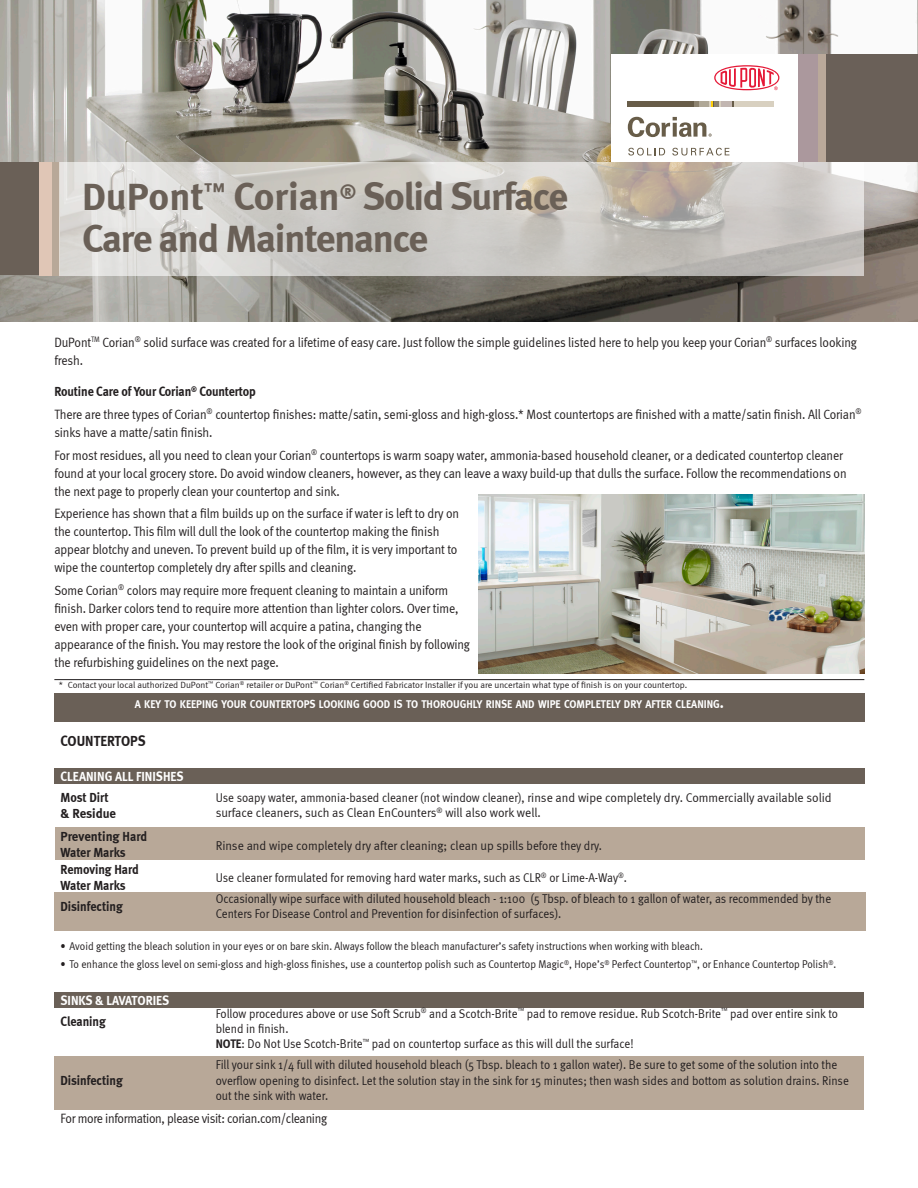
<style>
.page{position:relative;width:918px;height:1188px;background:#fff}
.page>*{position:absolute;margin:0;border:0;box-sizing:border-box;transform-origin:0 0}
.t1{font:700 39px "Meta";letter-spacing:-.03em;color:#6a6057}
.head_4{font:700 15px "Meta";color:#231f20;scale:.9 1}
.Text{font:13.5px/18px "Meta Normal";letter-spacing:-.01em;color:#231f20;scale:.9 1}
.Text_3{font:13.5px "Meta Normal";letter-spacing:-.025em;color:#231f20;scale:.9 1}
.text_2{font:700 13.5px "Meta";color:#231f20;scale:.9 1}
.head_4-2{font:700 13.5px "Meta";letter-spacing:-.01em;color:#231f20;scale:.9 1}
.text_2B{font:700 13.5px "Meta";letter-spacing:-.005em;color:#231f20;scale:.9 1}
.Head_5{font:700 13.5px "Meta";color:#fff;scale:.9 1}
.text_2-2{font:700 13.5px "Meta";color:#fff;scale:.9 1}
.text_2-3{font:700 13.5px "Meta";color:#231f20;scale:.95 1}
.text_2B-2{font:700 13.5px "Meta";letter-spacing:-.005em;color:#231f20;scale:.95 1}
.text_2-4{font:12.75px/15.3px "Meta Normal";color:#231f20;scale:.9 1}
.text_2B-3{font:12.75px "Meta Normal";color:#231f20;scale:.9 1}
.text_2-5{font:12.75px "Meta Normal";color:#231f20;scale:.95 1}
.t2{font:700 11.55px "Meta";color:#fff;scale:.9 1}
.t3{font:11.25px "Meta Normal";color:#231f20;scale:.9 1}
.t4{font:9px "Meta Normal";color:#231f20}
.s1{font-size:16.5px}
.s2{font-family:"Meta";font-weight:700}
</style>
<div class="page">
<div style="left:54px;top:1056px;width:810px;height:54px;background:#b8a898"></div>
<div style="left:54px;top:992px;width:810px;height:16px;background:#6a6057"></div>
<img style="left:0;top:0;width:918px;height:321px">
<div style="left:0;top:162px;width:43px;height:113px;background:#6a6057"></div>
<div style="left:40px;top:162px;width:13px;height:113px;background:#e0c6b6"></div>
<div style="left:53px;top:162px;width:7px;height:113px;background:#b8a898"></div>
<svg style="left:60px;top:162px;width:804px;height:114px;background:#cecbc6"></svg>
<div style="left:611px;top:54px;width:307px;height:108px;background:#fff"></div>
<div style="left:798px;top:54px;width:93px;height:108px;background:#ab989d"></div>
<div style="left:818px;top:54px;width:92px;height:108px;background:#baa99a"></div>
<div style="left:826px;top:54px;width:92px;height:108px;background:#6a6058"></div>
<svg style="left:628px;top:148px;width:37px;height:8px"></svg>
<svg style="left:672px;top:148px;width:57px;height:8px"></svg>
<svg style="left:714px;top:65px;width:65px;height:25px"></svg>
<div style="left:628px;top:101px;width:66px;height:5px;background:#685d49"></div>
<div style="left:734px;top:101px;width:40px;height:5px;background:#d8d0c0"></div>
<svg style="left:628px;top:117px;width:84px;height:20px"></svg>
<svg style="left:694px;top:101px;width:5px;height:5px"></svg>
<div style="left:720px;top:101px;width:12px;height:5px;background:#c2b6b1"></div>
<div style="left:699px;top:101px;width:11px;height:5px;background:#b0a897"></div>
<svg style="left:710px;top:101px;width:10px;height:5px"></svg>
<div style="left:54px;top:693px;width:810px;height:28px;background:#6a6057"></div>
<hr style="left:54px;top:679px;width:810px;height:1px;background:#231f20">
<div style="left:54px;top:893px;width:812px;height:38px;background:#b8a898"></div>
<div style="left:55px;top:827px;width:809px;height:33px;background:#b8a898"></div>
<div style="left:54px;top:768px;width:810px;height:16px;background:#6a6057"></div>
<img style="left:479px;top:495px;width:385px;height:178px">
<p class="t1" style="left:82px;top:174px;width:488px">DuPont<sup>™</sup> Corian<sup>®</sup> Solid Surface</p>
<p class="t1" style="left:82px;top:216px;width:348px">Care and Maintenance</p>
<p class="Text" style="left:54px;top:333px;width:893px">DuPont<sup>TM</sup> Corian<sup>®</sup> solid surface was created for a lifetime of easy care. Just follow the simple guidelines listed here to help you keep your Corian<sup>®</sup> surfaces looking fresh.</p>
<p class="head_4-2" style="left:54px;top:384px;width:226px">Routine Care of Your Corian<sup>®</sup> Countertop</p>
<p class="Text" style="left:54px;top:405px;width:899px">There are three types of Corian<sup>®</sup> countertop finishes: matte/satin, semi-gloss and high-gloss.* Most countertops are finished with a matte/satin finish. All Corian<sup>® </sup>sinks have a matte/satin finish.</p>
<p class="Text" style="left:54px;top:446px;width:882px">For most residues, all you need to clean your Corian<sup>®</sup> countertops is warm soapy water, ammonia-based household cleaner, or a dedicated countertop cleaner found at your local grocery store. Do avoid window cleaners, however, as they can leave a waxy build-up that dulls the surface. Follow the recommendations on the next page to properly clean your countertop and sink.</p>
<p class="Text" style="left:54px;top:504px;width:451px">Experience has shown that a film builds up on the surface if water is left to dry on the countertop. This film will dull the look of the countertop making the finish appear blotchy and uneven. To prevent build up of the film, it is very important to wipe the countertop completely dry after spills and cleaning.</p>
<p class="Text" style="left:54px;top:581px;width:463px">Some Corian<sup>®</sup> colors may require more frequent cleaning to maintain a uniform finish. Darker colors tend to require more attention than lighter colors. Over time, even with proper care, your countertop will acquire a patina, changing the appearance of the finish. You may restore the look of the original finish by following the refurbishing guidelines on the next page.</p>
<p class="t4" style="left:59px;top:680px;width:630px">* Contact your local authorized DuPont<sup>™</sup> Corian<sup>®</sup> retailer or DuPont<sup>™</sup> Corian<sup>®</sup> Certified Fabricator Installer if you are uncertain what type of finish is on your countertop.</p>
<p class="t2" style="left:135px;top:697px;width:656px">A KEY TO KEEPING YOUR COUNTERTOPS LOOKING GOOD IS TO THOROUGHLY RINSE AND WIPE COMPLETELY DRY AFTER CLEANING<span class="s1">.</span></p>
<p class="head_4" style="left:60px;top:732px;width:96px">COUNTERTOPS</p>
<p class="Head_5" style="left:60px;top:768px;width:138px">CLEANING ALL FINISHES</p>
<p class="text_2" style="left:60px;top:789px;width:55px">Most Dirt</p>
<p class="text_2B-2" style="left:60px;top:805px;width:60px">&amp; Residue</p>
<p class="text_2-3" style="left:60px;top:829px;width:93px">Preventing Hard</p>
<p class="text_2B" style="left:60px;top:845px;width:74px">Water Marks</p>
<p class="text_2B" style="left:60px;top:861px;width:89px">Removing Hard</p>
<p class="text_2B" style="left:60px;top:877px;width:74px">Water Marks</p>
<p class="text_2" style="left:60px;top:898px;width:71px">Disinfecting</p>
<p class="t3" style="left:60px;top:940px;width:715px">• Avoid getting the bleach solution in your eyes or on bare skin. Always follow the bleach manufacturer’s safety instructions when working with bleach.</p>
<p class="t3" style="left:60px;top:958px;width:864px">• To enhance the gloss level on semi-gloss and high-gloss finishes, use a countertop polish such as Countertop Magic<sup>®</sup>, Hope’s<sup>®</sup> Perfect Countertop<sup>™</sup>, or Enhance Countertop Polish<sup>®</sup>.</p>
<p class="text_2-2" style="left:60px;top:993px;width:122px">SINKS &amp; LAVATORIES</p>
<p class="text_2" style="left:60px;top:1014px;width:52px">Cleaning</p>
<p class="text_2-4" style="left:216px;top:789px;width:686px">Use soapy water, ammonia-based cleaner (not window cleaner), rinse and wipe completely dry. Commercially available solid surface cleaners, such as Clean EnCounters<sup>®</sup> will also work well.</p>
<p class="text_2-5" style="left:216px;top:838px;width:408px">Rinse and wipe completely dry after cleaning; clean up spills before they dry.</p>
<p class="text_2B-3" style="left:216px;top:870px;width:459px">Use cleaner formulated for removing hard water marks, such as CLR<sup>®</sup> or Lime-A-Way<sup>®</sup>.</p>
<p class="text_2-4" style="left:216px;top:891px;width:685px">Occasionally wipe surface with diluted household bleach - 1:100 (5 Tbsp. of bleach to 1 gallon of water, as recommended by the<br>Centers For Disease Control and Prevention for disinfection of surfaces).</p>
<p class="text_2-4" style="left:216px;top:1005px;width:693px">Follow procedures above or use Soft Scrub<sup>®</sup> and a Scotch-Brite<sup>™</sup> pad to remove residue. Rub Scotch-Brite<sup>™</sup> pad over entire sink to blend in finish.<br><span class="s2">NOTE</span>: Do Not Use Scotch-Brite<sup>™</sup> pad on countertop surface as this will dull the surface!</p>
<p class="text_2-4" style="left:216px;top:1057px;width:705px">Fill your sink 1/4 full with diluted household bleach (5 Tbsp. bleach to 1 gallon water). Be sure to get some of the solution into the overflow opening to disinfect. Let the solution stay in the sink for 15 minutes; then wash sides and bottom as solution drains. Rinse out the sink with water.</p>
<p class="text_2" style="left:60px;top:1072px;width:71px">Disinfecting</p>
<p class="Text_3" style="left:61px;top:1111px;width:298px">For more information, please visit: corian.com/cleaning</p>
</div>
